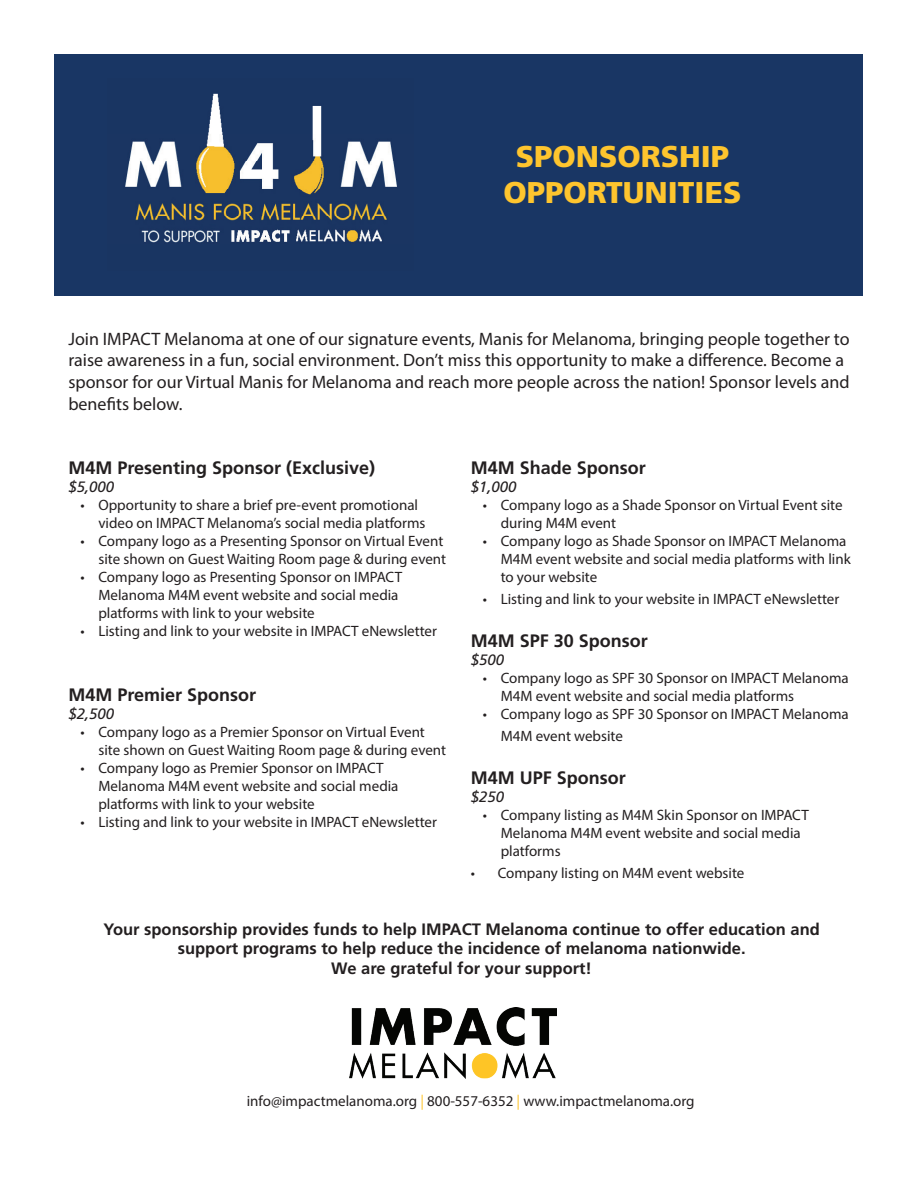
<style>
.page{position:relative;width:918px;height:1188px;background:#fff}
.page>*{position:absolute;margin:0;border:0;box-sizing:border-box;transform-origin:0 0}
.t1{font:900 30px/36px "Frutiger LT Std";color:#fec52e;text-align:center}
.t2{font:18px/21.6px "Myriad Pro";color:#231f20}
.t3{font:700 18px "Frutiger LT Std";color:#231f20}
.t4{font:700 16.5px/19.8px "Frutiger LT Std";color:#231f20;text-align:center}
.t5{font:15px/18px "Myriad Pro";color:#231f20}
.t6{font:italic 15px "Frutiger LT Std";color:#231f20}
.s1{color:#fec52e}
</style>
<div class="page">
<img style="left:349px;top:1007px;width:207px;height:72px">
<div style="left:54px;top:54px;width:808px;height:241px;background:#193664"></div>
<img style="left:125px;top:93px;width:272px;height:150px">
<h1 class="t1" style="left:503px;top:139px;width:239px">SPONSORSHIP<br>OPPORTUNITIES</h1>
<p class="t2" style="left:68px;top:328px;width:783px">Join IMPACT Melanoma at one of our signature events, Manis for Melanoma, bringing people together to raise awareness in a fun, social environment. Don’t miss this opportunity to make a difference. Become a sponsor for our Virtual Manis for Melanoma and reach more people across the nation! Sponsor levels and benefits below.</p>
<p class="t3" style="left:68px;top:457px;width:308px">M4M Presenting Sponsor (Exclusive)</p>
<p class="t6" style="left:68px;top:478px;width:47px">$5,000</p>
<p class="t5" style="left:98px;top:496px;width:329px;text-indent:-18px">• Opportunity to share a brief pre-event promotional video on IMPACT Melanoma’s social media platforms</p>
<p class="t5" style="left:80px;top:532px;width:367px;text-align:right">• Company logo as a Presenting Sponsor on Virtual Event site shown on Guest Waiting Room page &amp; during event</p>
<p class="t5" style="left:98px;top:568px;width:305px;text-indent:-18px">• Company logo as Presenting Sponsor on IMPACT<br>Melanoma M4M event website and social media platforms with link to your website</p>
<p class="t5" style="left:80px;top:622px;width:358px">• Listing and link to your website in IMPACT eNewsletter</p>
<p class="t3" style="left:68px;top:684px;width:189px">M4M Premier Sponsor</p>
<p class="t6" style="left:68px;top:705px;width:47px">$2,500</p>
<p class="t5" style="left:98px;top:723px;width:349px;text-indent:-18px">• Company logo as a Premier Sponsor on Virtual Event site shown on Guest Waiting Room page &amp; during event</p>
<p class="t5" style="left:98px;top:759px;width:302px;text-indent:-18px">• Company logo as Premier Sponsor on IMPACT<br>Melanoma M4M event website and social media platforms with link to your website</p>
<p class="t5" style="left:80px;top:813px;width:358px">• Listing and link to your website in IMPACT eNewsletter</p>
<p class="t3" style="left:471px;top:457px;width:177px">M4M Shade Sponsor</p>
<p class="t6" style="left:471px;top:478px;width:47px">$1,000</p>
<p class="t5" style="left:501px;top:496px;width:343px;text-indent:-18px">• Company logo as a Shade Sponsor on Virtual Event site during M4M event</p>
<p class="t5" style="left:501px;top:532px;width:352px;text-indent:-18px">• Company logo as Shade Sponsor on IMPACT Melanoma<br>M4M event website and social media platforms with link to your website</p>
<p class="t5" style="left:483px;top:590px;width:358px">• Listing and link to your website in IMPACT eNewsletter</p>
<p class="t3" style="left:471px;top:630px;width:179px">M4M SPF 30 Sponsor</p>
<p class="t6" style="left:471px;top:651px;width:35px">$500</p>
<p class="t5" style="left:501px;top:669px;width:350px;text-indent:-18px">• Company logo as SPF 30 Sponsor on IMPACT Melanoma<br>M4M event website and social media platforms</p>
<p class="t5" style="left:501px;top:703px;width:350px;line-height:21.6px;text-indent:-18px">• Company logo as SPF 30 Sponsor on IMPACT Melanoma<br>M4M event website</p>
<p class="t3" style="left:471px;top:767px;width:156px">M4M UPF Sponsor</p>
<p class="t6" style="left:471px;top:788px;width:35px">$250</p>
<p class="t5" style="left:501px;top:806px;width:310px;text-indent:-18px">• Company listing as M4M Skin Sponsor on IMPACT<br>Melanoma M4M event website and social media platforms</p>
<p class="t5" style="left:471px;top:863px;width:275px">• Company listing on M4M event website</p>
<p class="t4" style="left:104px;top:919px;width:718px">Your sponsorship provides funds to help IMPACT Melanoma continue to offer education and support programs to help reduce the incidence of melanoma nationwide.<br>We are grateful for your support!</p>
<p class="t5" style="left:247px;top:1092px;width:449px">info@impactmelanoma.org <span class="s1">|</span> 800-557-6352 <span class="s1">|</span> www.impactmelanoma.org</p>
</div>
